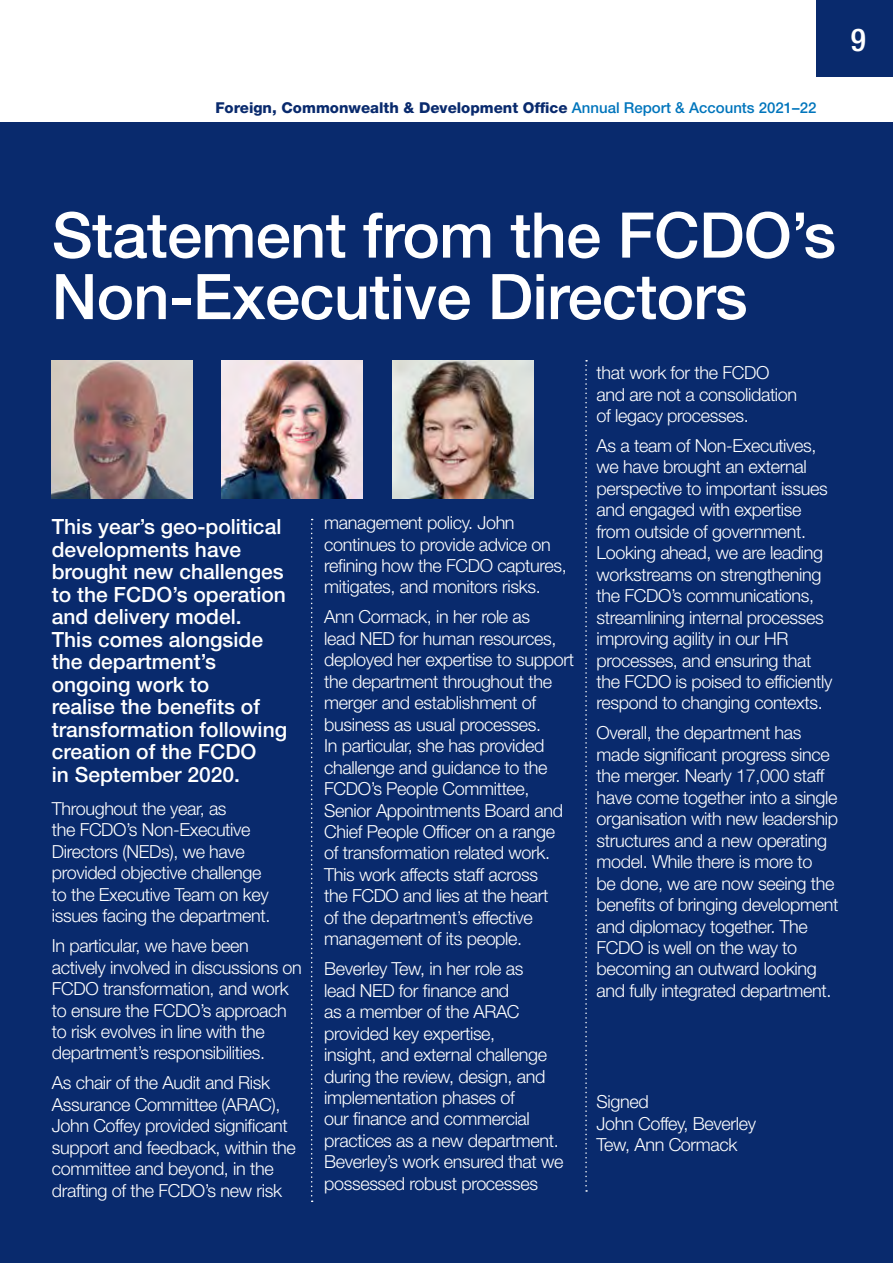
<style>
.page{position:relative;width:893px;height:1263px;background:#fff}
.page>*{position:absolute;margin:0;border:0;box-sizing:border-box;transform-origin:0 0}
.L2_Largest_header{font:500 63px/61.5px "Helvetica Neue LT Std";letter-spacing:-.01em;color:#fff}
.t1{font:500 condensed 31.5px "Helvetica Neue LT Std";color:#fff}
.Intro__p9{font:500 21px/22.5px "Helvetica Neue LT Std";color:#fff}
.t2{font:300 18px/21.5px "Helvetica Neue LT Std";letter-spacing:-.02em;color:#fff}
.t3{font:800 15px "Helvetica Neue LT Std";color:#092a6d}
.s1{font-weight:500;color:#0075bc}
</style>
<div class="page">
<div style="left:816px;top:0;width:77px;height:77px;background:#092a6d"></div>
<div style="left:0;top:123px;width:893px;height:1140px;background:#092a6d"></div>
<svg style="left:311px;top:519px;width:2px;height:683px"></svg>
<svg style="left:585px;top:360px;width:2px;height:832px"></svg>
<img style="left:51px;top:360px;width:141px;height:138px">
<img style="left:221px;top:360px;width:141px;height:138px">
<img style="left:393px;top:360px;width:141px;height:138px">
<p class="t3" style="left:215px;top:99px;width:602px">Foreign, Commonwealth &amp; Development Office <span class="s1">Annual Report &amp; Accounts 2021–22</span></p>
<h2 class="t1" style="left:851px;top:21px;width:17px">9</h2>
<h2 class="L2_Largest_header" style="left:52px;top:204px;width:786px">Statement from the FCDO’s<br>Non-Executive Directors</h2>
<p class="Intro__p9" style="left:52px;top:515px;width:237px">This year’s geo-political developments have brought new challenges to the FCDO’s operation and delivery model.<br>This comes alongside the department’s ongoing work to<br>realise the benefits of transformation following creation of the FCDO<br>in September 2020.</p>
<p class="t2" style="left:52px;top:797px;width:220px">Throughout the year, as<br>the FCDO’s Non-Executive<br>Directors (NEDs), we have provided objective challenge to the Executive Team on key issues facing the department.</p>
<p class="t2" style="left:52px;top:935px;width:252px">In particular, we have been actively involved in discussions on<br>FCDO transformation, and work to ensure the FCDO’s approach to risk evolves in line with the department’s responsibilities.</p>
<p class="t2" style="left:52px;top:1072px;width:245px">As chair of the Audit and Risk<br>Assurance Committee (ARAC),<br>John Coffey provided significant support and feedback, within the committee and beyond, in the drafting of the FCDO’s new risk</p>
<p class="t2" style="left:324px;top:512px;width:244px">management policy. John continues to provide advice on refining how the FCDO captures, mitigates, and monitors risks.</p>
<p class="t2" style="left:324px;top:606px;width:251px">Ann Cormack, in her role as<br>lead NED for human resources, deployed her expertise to support the department throughout the merger and establishment of business as usual processes.<br>In particular, she has provided challenge and guidance to the<br>FCDO’s People Committee,<br>Senior Appointments Board and<br>Chief People Officer on a range<br>of transformation related work.<br>This work affects staff across<br>the FCDO and lies at the heart<br>of the department’s effective management of its people.</p>
<p class="t2" style="left:324px;top:958px;width:241px">Beverley Tew, in her role as<br>lead NED for finance and<br>as a member of the ARAC provided key expertise,<br>insight, and external challenge during the review, design, and implementation phases of<br>our finance and commercial practices as a new department.<br>Beverley’s work ensured that we possessed robust processes</p>
<p class="t2" style="left:596px;top:362px;width:202px">that work for the FCDO and are not a consolidation of legacy processes.</p>
<p class="t2" style="left:596px;top:434px;width:237px">As a team of Non-Executives, we have brought an external perspective to important issues and engaged with expertise from outside of government.<br>Looking ahead, we are leading workstreams on strengthening the FCDO’s communications, streamlining internal processes improving agility in our HR processes, and ensuring that the FCDO is poised to efficiently respond to changing contexts.</p>
<p class="t2" style="left:596px;top:722px;width:243px">Overall, the department has made significant progress since the merger. Nearly 17,000 staff have come together into a single organisation with new leadership structures and a new operating model. While there is more to<br>be done, we are now seeing the benefits of bringing development and diplomacy together. The<br>FCDO is well on the way to becoming an outward looking and fully integrated department.</p>
<p class="t2" style="left:596px;top:1091px;width:161px">Signed<br>John Coffey, Beverley<br>Tew, Ann Cormack</p>
</div>
